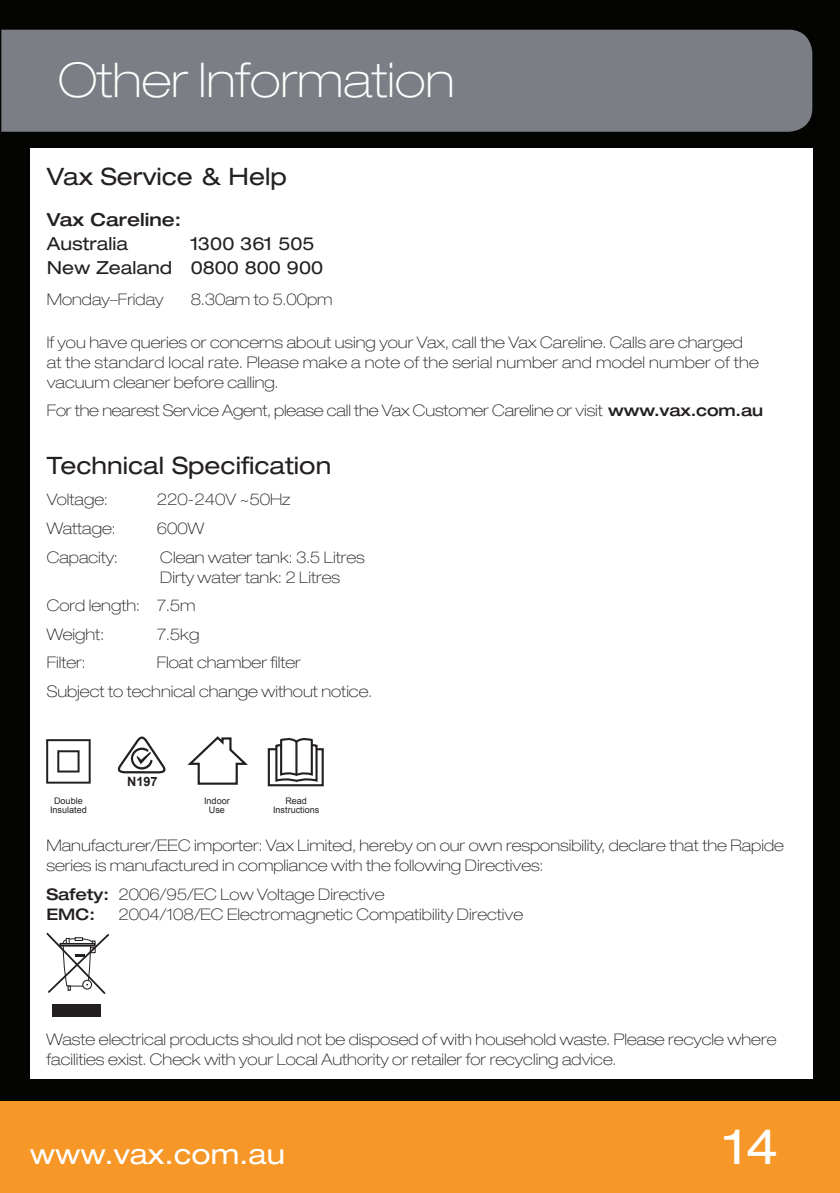
<style>
.page{position:relative;width:840px;height:1193px;background:#fff}
.page>*{position:absolute;margin:0;border:0;box-sizing:border-box;transform-origin:0 0}
.t1{font:100 expanded 48px "Helvetica Neue";color:#fff}
.t2{font:expanded 48px "Helvetica Neue";color:#fff}
.t3{font:expanded 28px "Helvetica Neue";color:#fff}
.t4{font:expanded 24px "Helvetica Neue";color:#231f20}
.t5{font:expanded 18px/24px "Helvetica Neue";color:#231f20}
.t6{font:500 expanded 18px "Helvetica Neue";color:#231f20}
.t7{font:100 expanded 16px/20px "Helvetica Neue";color:#231f20}
.t8{font:700 12.8px "Arial";color:#231f20}
.t9{font:9px/9px "Arial";color:#231f20;text-align:center}
.s1{font-weight:500}
</style>
<div class="page">
<hr style="left:0;top:0;width:1px;height:1193px;background:#040503">
<div style="left:1px;top:0;width:839px;height:1193px;background:#040503"></div>
<div style="left:3px;top:1101px;width:837px;height:92px;background:#f79727"></div>
<div style="left:1px;top:30px;width:811px;height:102px;background:#7b7f85"></div>
<div style="left:30px;top:149px;width:782px;height:929px;background:#fff"></div>
<div style="left:52px;top:1004px;width:48px;height:12px;background:#231f20"></div>
<svg style="left:46px;top:933px;width:63px;height:61px"></svg>
<svg style="left:46px;top:739px;width:45px;height:44px"></svg>
<svg style="left:117px;top:736px;width:49px;height:38px"></svg>
<svg style="left:187px;top:736px;width:61px;height:49px"></svg>
<div style="left:268px;top:748px;width:56px;height:38px;border:2px solid #231f20"></div>
<svg style="left:274px;top:738px;width:45px;height:44px"></svg>
<hr style="left:295px;top:742px;width:2px;height:32px;background:#231f20">
<svg style="left:0;top:1101px;width:3px;height:92px"></svg>
<h1 class="t1" style="left:58px;top:51px;width:398px">Other Information</h1>
<h3 class="t4" style="left:47px;top:161px;width:242px">Vax Service &amp; Help</h3>
<p class="t6" style="left:47px;top:208px;width:136px">Vax Careline:</p>
<p class="t5" style="left:47px;top:231px;width:83px">Australia</p>
<p class="t5" style="left:47px;top:231px;width:278px;text-indent:144px">1300 361 505<br>New Zealand 0800 800 900</p>
<p class="t7" style="left:47px;top:289px;width:118px">Monday–Friday</p>
<p class="t7" style="left:191px;top:289px;width:143px">8.30am to 5.00pm</p>
<p class="t7" style="left:47px;top:332px;width:714px">If you have queries or concerns about using your Vax, call the Vax Careline. Calls are charged at the standard local rate. Please make a note of the serial number and model number of the vacuum cleaner before calling.</p>
<p class="t7" style="left:47px;top:400px;width:718px">For the nearest Service Agent, please call the Vax Customer Careline or visit <span class="s1">www.vax.com.au</span></p>
<h3 class="t4" style="left:47px;top:451px;width:286px">Technical Specification</h3>
<p class="t7" style="left:47px;top:489px;width:63px">Voltage:</p>
<p class="t7" style="left:157px;top:489px;width:135px">220-240V ~50Hz</p>
<p class="t7" style="left:47px;top:518px;width:70px">Wattage:</p>
<p class="t7" style="left:157px;top:518px;width:49px">600W</p>
<p class="t7" style="left:47px;top:546px;width:73px">Capacity:</p>
<p class="t7" style="left:160px;top:546px;width:206px">Clean water tank: 3.5 Litres<br>Dirty water tank: 2 Litres</p>
<p class="t7" style="left:47px;top:591px;width:150px;line-height:28.4px">Cord length: 7.5m<br>Weight:</p>
<p class="t7" style="left:157px;top:624px;width:44px">7.5kg</p>
<p class="t7" style="left:47px;top:648px;width:327px;line-height:28.6px;text-indent:110px">Float chamber filter<br>Subject to technical change without notice.</p>
<p class="t7" style="left:47px;top:652px;width:40px">Filter:</p>
<p class="t8" style="left:127px;top:772px;width:32px">N197</p>
<p class="t9" style="left:50px;top:796px;width:38px">Double<br>Insulated</p>
<p class="t9" style="left:204px;top:796px;width:27px">Indoor<br>Use</p>
<p class="t9" style="left:273px;top:796px;width:48px">Read<br>Instructions</p>
<p class="t7" style="left:46px;top:835px;width:739px">Manufacturer/EEC importer: Vax Limited, hereby on our own responsibility, declare that the Rapide series is manufactured in compliance with the following Directives:</p>
<p class="t7" style="left:46px;top:883px;width:340px"><span class="s1">Safety:</span> 2006/95/EC Low Voltage Directive<br><span class="s1">EMC:</span></p>
<p class="t7" style="left:118px;top:903px;width:406px">2004/108/EC Electromagnetic Compatibility Directive</p>
<p class="t7" style="left:46px;top:1028px;width:731px">Waste electrical products should not be disposed of with household waste. Please recycle where facilities exist. Check with your Local Authority or retailer for recycling advice.</p>
<h2 class="t3" style="left:30px;top:1137px;width:257px">www.vax.com.au</h2>
<h1 class="t2" style="left:725px;top:1117px;width:55px">14</h1>
</div>
